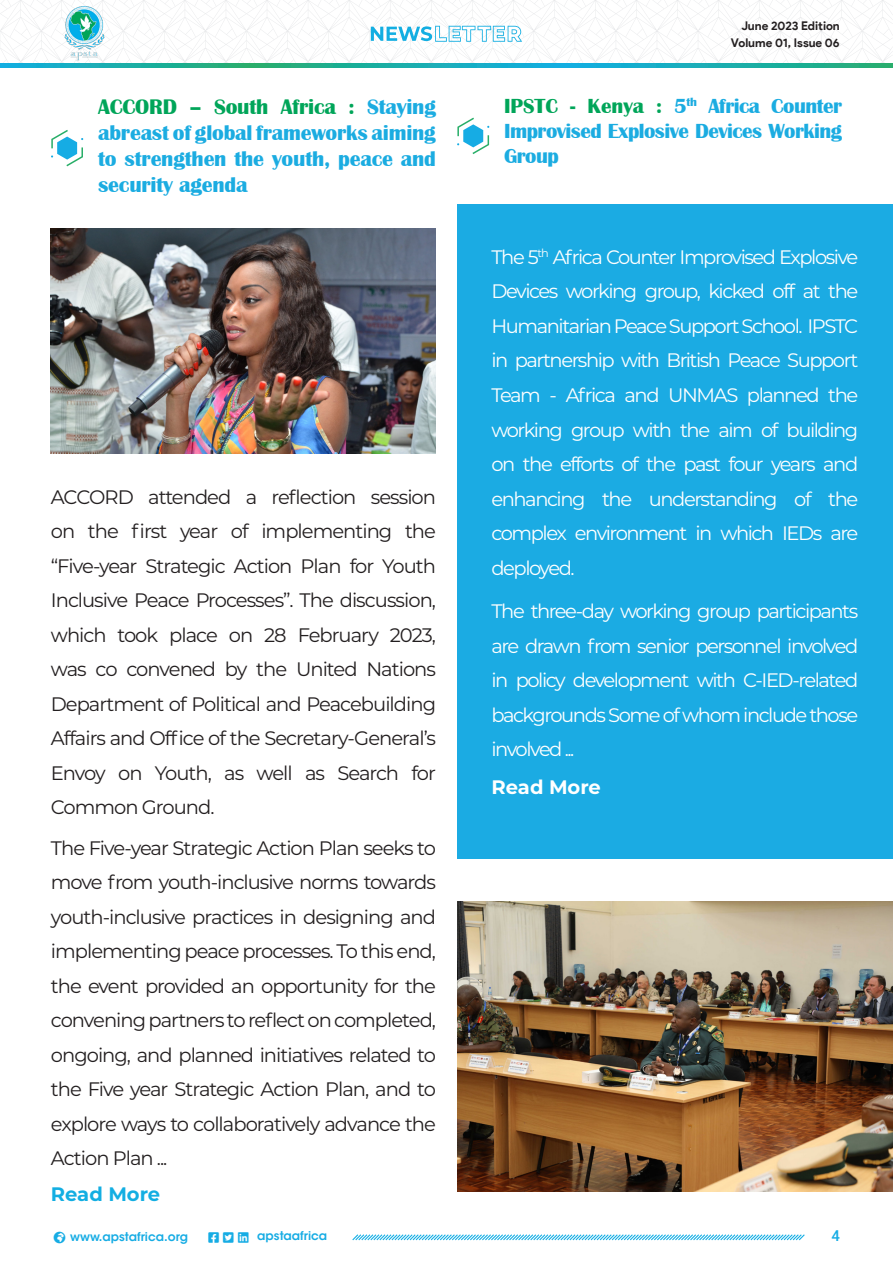
<style>
.page{position:relative;width:893px;height:1263px;background:#fff}
.page>*{position:absolute;margin:0;border:0;box-sizing:border-box;transform-origin:0 0}
.t1{font:700 21.75px/26.1px "Britannic";letter-spacing:-.01em;color:#1bace1;text-align:justify}
.t2{font:700 21px/25.2px "Britannic";letter-spacing:-.025em;color:#1bace1;text-align:justify}
.t3{font:19.5px/34.5px "Montserrat";letter-spacing:-.05em;color:#231f20;text-align:justify}
.t4{font:19.5px/34.5px "Montserrat";letter-spacing:-.075em;color:#fff;text-align:justify}
.t5{font:700 19.5px "Montserrat";color:#fff}
.t6{font:700 19.5px "Montserrat";color:#13aee2}
.t7{font:500 15px "Roboto";color:#16ace4}
.t8{font:600 12px "ITC Avant Garde Std";color:#16ace4}
.t9{font:700 12px/16.8px "Product Sans";color:#231f20;text-align:right}
.s1{color:#00a559}
</style>
<div class="page">
<svg style="left:352px;top:1234px;width:453px;height:7px"></svg>
<svg style="left:0;top:64px;width:893px;height:4px;background:#1badaa"></svg>
<svg style="left:0;top:0;width:893px;height:64px"></svg>
<svg style="left:51px;top:130px;width:32px;height:36px"></svg>
<svg style="left:457px;top:118px;width:32px;height:36px"></svg>
<div style="left:457px;top:204px;width:436px;height:655px;background:#1babe3"></div>
<img style="left:51px;top:229px;width:385px;height:224px">
<img style="left:457px;top:901px;width:436px;height:291px">
<p class="t9" style="left:731px;top:18px;width:110px">June 2023 Edition<br>Volume 01, Issue 06</p>
<p class="t1" style="left:98px;top:94px;width:339px"><span class="s1">ACCORD – South Africa :</span> Staying abreast of global frameworks aiming to strengthen the youth, peace and security agenda</p>
<p class="t2" style="left:504px;top:94px;width:339px"><span class="s1">IPSTC - Kenya :</span> 5<sup>th</sup> Africa Counter Improvised Explosive Devices Working Group</p>
<p class="t3" style="left:51px;top:479px;width:387px">ACCORD attended a reflection session on the first year of implementing the “Five-year Strategic Action Plan for Youth Inclusive Peace Processes”. The discussion, which took place on 28 February 2023, was co convened by the United Nations Department of Political and Peacebuilding Affairs and Office of the Secretary-General’s Envoy on Youth, as well as Search for Common Ground.</p>
<p class="t3" style="left:51px;top:830px;width:387px">The Five-year Strategic Action Plan seeks to move from youth-inclusive norms towards youth-inclusive practices in designing and implementing peace processes. To this end, the event provided an opportunity for the convening partners to reflect on completed, ongoing, and planned initiatives related to the Five year Strategic Action Plan, and to explore ways to collaboratively advance the Action Plan ...</p>
<p class="t6" style="left:51px;top:1179px;width:111px">Read More</p>
<p class="t4" style="left:491px;top:239px;width:368px">The 5<sup>th</sup> Africa Counter Improvised Explosive Devices working group, kicked off at the Humanitarian Peace Support School. IPSTC in partnership with British Peace Support Team - Africa and UNMAS planned the working group with the aim of building on the efforts of the past four years and enhancing the understanding of the complex environment in which IEDs are deployed.</p>
<p class="t4" style="left:491px;top:593px;width:368px">The three-day working group participants are drawn from senior personnel involved in policy development with C-IED-related backgrounds Some of whom include those involved ...</p>
<p class="t5" style="left:491px;top:772px;width:111px">Read More</p>
<p class="t8" style="left:54px;top:1229px;width:136px">●□ www.apstafrica.org</p>
<p class="t8" style="left:223px;top:1228px;width:105px">▼▼▼▲❑◆ ●■■ apstaafrica</p>
<p class="t7" style="left:831px;top:1225px;width:10px">4</p>
</div>
